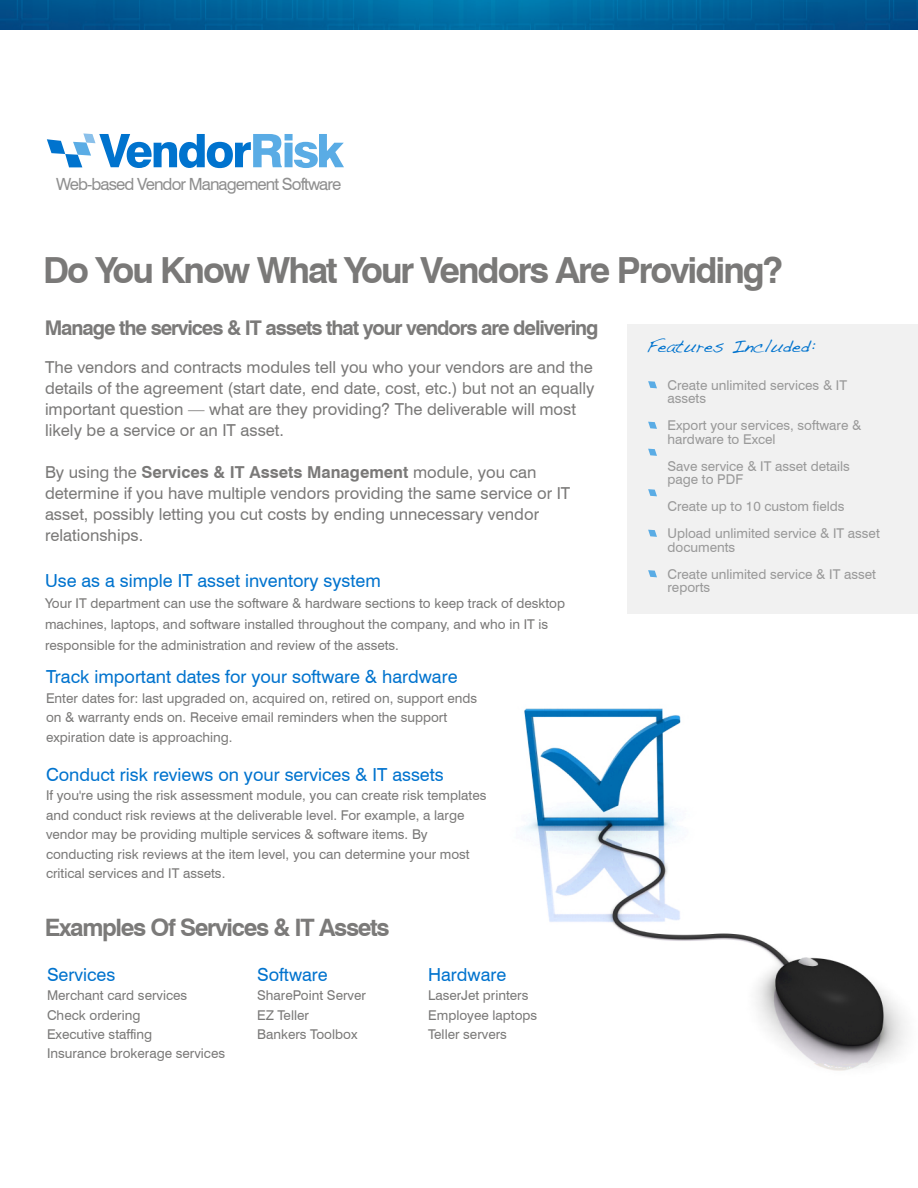
<style>
.page{position:relative;width:918px;height:1188px;background:#fff}
.page>*{position:absolute;margin:0;border:0;box-sizing:border-box;transform-origin:0 0}
.t1{font:700 36px "Swiss 721 BT";letter-spacing:-.055em;color:#7a7978}
.t2{font:700 24px "Swiss 721 BT";letter-spacing:-.055em;color:#7b7a79}
.t3{font:700 20.25px "Swiss 721 BT";letter-spacing:-.055em;color:#7b7a79}
.t4{font:18px "Swiss 721 BT";color:#0073ce}
.t5{font:18px "Handwriting Dakota";color:#0073ce}
.t6{font:16.8px "Swiss 721 BT";letter-spacing:-.055em;color:#8f8f8f}
.t7{font:16.5px/21px "Swiss 721 BT";color:#7a7978}
.t8{font:13.5px/19.5px "Swiss 721 BT";color:#7a7978}
.t9{font:13.5px/13.5px "Swiss 721 BT";color:#999}
.s1{font-weight:700}
</style>
<div class="page">
<img style="left:523px;top:708px;width:383px;height:363px">
<img style="left:0;top:0;width:477px;height:29px">
<img style="left:477px;top:0;width:441px;height:29px">
<svg style="left:47px;top:133px;width:297px;height:35px"></svg>
<div style="left:627px;top:324px;width:291px;height:290px;background:#f1f1f1"></div>
<svg style="left:648px;top:381px;width:9px;height:7px"></svg>
<svg style="left:648px;top:422px;width:9px;height:7px"></svg>
<svg style="left:648px;top:449px;width:9px;height:7px"></svg>
<svg style="left:648px;top:489px;width:9px;height:7px"></svg>
<svg style="left:648px;top:530px;width:9px;height:7px"></svg>
<svg style="left:648px;top:570px;width:9px;height:7px"></svg>
<p class="t6" style="left:56px;top:173px;width:287px">Web-based Vendor Management Software</p>
<h1 class="t1" style="left:43px;top:248px;width:741px">Do You Know What Your Vendors Are Providing?</h1>
<h3 class="t3" style="left:45px;top:315px;width:555px">Manage the services &amp; IT assets that your vendors are delivering</h3>
<p class="t7" style="left:45px;top:356px;width:551px">The vendors and contracts modules tell you who your vendors are and the details of the agreement (start date, end date, cost, etc.) but not an equally important question — what are they providing? The deliverable will most likely be a service or an IT asset.</p>
<p class="t7" style="left:45px;top:461px;width:527px">By using the <span class="s1">Services &amp; IT Assets Management</span> module, you can determine if you have multiple vendors providing the same service or IT asset, possibly letting you cut costs by ending unnecessary vendor relationships.</p>
<h3 class="t4" style="left:45px;top:569px;width:337px">Use as a simple IT asset inventory system</h3>
<p class="t8" style="left:45px;top:592px;width:522px;line-height:21px">Your IT department can use the software &amp; hardware sections to keep track of desktop machines, laptops, and software installed throughout the company, and who in IT is responsible for the administration and review of the assets.</p>
<h3 class="t4" style="left:46px;top:666px;width:413px">Track important dates for your software &amp; hardware</h3>
<p class="t8" style="left:46px;top:688px;width:433px">Enter dates for: last upgraded on, acquired on, retired on, support ends on &amp; warranty ends on. Receive email reminders when the support expiration date is approaching.</p>
<h3 class="t4" style="left:46px;top:763px;width:399px">Conduct risk reviews on your services &amp; IT assets</h3>
<p class="t8" style="left:46px;top:785px;width:442px">If you're using the risk assessment module, you can create risk templates and conduct risk reviews at the deliverable level. For example, a large vendor may be providing multiple services &amp; software items. By conducting risk reviews at the item level, you can determine your most critical services and IT assets.</p>
<h2 class="t2" style="left:45px;top:913px;width:347px">Examples Of Services &amp; IT Assets</h2>
<h3 class="t4" style="left:47px;top:963px;width:70px">Services</h3>
<p class="t8" style="left:47px;top:985px;width:180px">Merchant card services<br>Check ordering<br>Executive staffing<br>Insurance brokerage services</p>
<h3 class="t4" style="left:257px;top:963px;width:72px">Software</h3>
<p class="t8" style="left:257px;top:985px;width:110px">SharePoint Server<br>EZ Teller<br>Bankers Toolbox</p>
<h3 class="t4" style="left:428px;top:963px;width:80px">Hardware</h3>
<p class="t8" style="left:428px;top:985px;width:111px">LaserJet printers<br>Employee laptops<br>Teller servers</p>
<h3 class="t5" style="left:646px;top:335px;width:170px">Features Included:</h3>
<p class="t9" style="left:668px;top:378px;width:181px">Create unlimited services &amp; IT assets</p>
<p class="t9" style="left:668px;top:418px;width:195px">Export your services, software &amp; hardware to Excel</p>
<p class="t9" style="left:668px;top:459px;width:184px">Save service &amp; IT asset details page to PDF</p>
<p class="t9" style="left:668px;top:493px;width:214px;line-height:27px">Create up to 10 custom fields<br>Upload unlimited service &amp; IT asset</p>
<p class="t9" style="left:668px;top:533px;width:210px;line-height:27px">documents<br>Create unlimited service &amp; IT asset</p>
<p class="t9" style="left:668px;top:580px;width:44px">reports</p>
</div>
